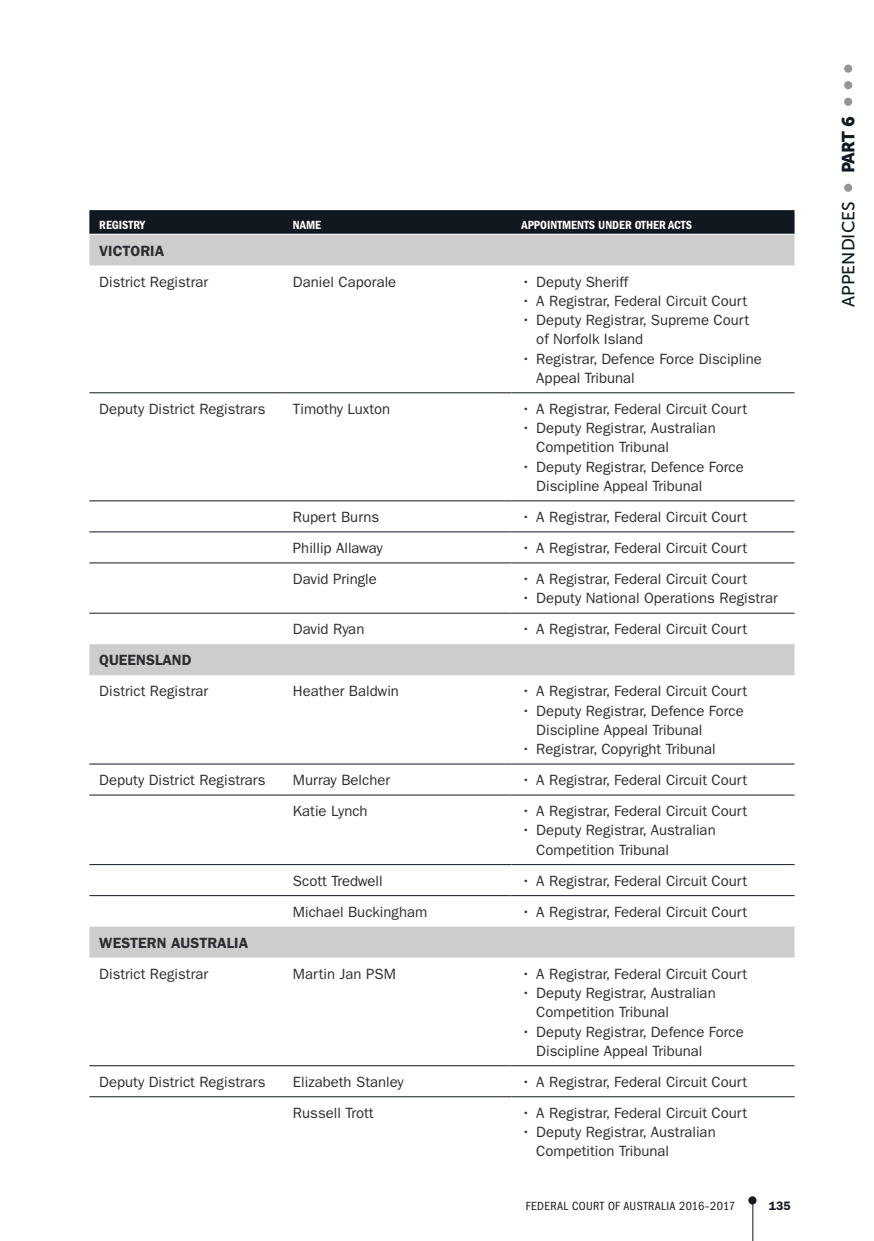
<style>
.page{position:relative;width:874px;height:1241px;background:#fff}
.page>*{position:absolute;margin:0;border:0;box-sizing:border-box;transform-origin:0 0}
.t1{font:17.5px "Museo Sans 500";color:#111820}
.t2{font:17.5px "Museo Sans 900";color:#111820}
.Fin_Body{font:14.88px/19.2px "Franklin Gothic LT";color:#2b2e32}
.Fin_Body-2{font:600 14.88px "Franklin Gothic LT";color:#2b2e32}
.t3{font:600 condensed 12.25px "Franklin Gothic LT";color:#fff}
.t4{font:condensed 12.25px "Franklin Gothic LT";letter-spacing:.03em;color:#111820}
.t5{font:600 12.25px "Franklin Gothic LT";color:#111820}
</style>
<div class="page">
<svg style="left:89px;top:210px;width:705px;height:24px;background:#151c23"></svg>
<svg style="left:89px;top:235px;width:705px;height:722px"></svg>
<hr style="left:89px;top:392px;width:194px;height:1px;background:#111820">
<hr style="left:283px;top:392px;width:228px;height:1px;background:#111820">
<hr style="left:511px;top:392px;width:283px;height:1px;background:#111820">
<hr style="left:89px;top:500px;width:194px;height:1px;background:#111820">
<hr style="left:283px;top:500px;width:228px;height:1px;background:#111820">
<hr style="left:511px;top:500px;width:283px;height:1px;background:#111820">
<hr style="left:89px;top:531px;width:194px;height:1px;background:#111820">
<hr style="left:283px;top:531px;width:228px;height:1px;background:#111820">
<hr style="left:511px;top:531px;width:283px;height:1px;background:#111820">
<hr style="left:89px;top:562px;width:194px;height:1px;background:#111820">
<hr style="left:283px;top:562px;width:228px;height:1px;background:#111820">
<hr style="left:511px;top:562px;width:283px;height:1px;background:#111820">
<hr style="left:89px;top:612px;width:194px;height:1px;background:#111820">
<hr style="left:283px;top:612px;width:228px;height:1px;background:#111820">
<hr style="left:511px;top:612px;width:283px;height:1px;background:#111820">
<hr style="left:89px;top:763px;width:194px;height:1px;background:#111820">
<hr style="left:283px;top:763px;width:228px;height:1px;background:#111820">
<hr style="left:511px;top:763px;width:283px;height:1px;background:#111820">
<hr style="left:89px;top:794px;width:194px;height:1px;background:#111820">
<hr style="left:283px;top:794px;width:228px;height:1px;background:#111820">
<hr style="left:511px;top:794px;width:283px;height:1px;background:#111820">
<hr style="left:89px;top:864px;width:194px;height:1px;background:#111820">
<hr style="left:283px;top:864px;width:228px;height:1px;background:#111820">
<hr style="left:511px;top:864px;width:283px;height:1px;background:#111820">
<hr style="left:89px;top:895px;width:194px;height:1px;background:#111820">
<hr style="left:283px;top:895px;width:228px;height:1px;background:#111820">
<hr style="left:511px;top:895px;width:283px;height:1px;background:#111820">
<hr style="left:89px;top:1065px;width:194px;height:1px;background:#111820">
<hr style="left:283px;top:1065px;width:228px;height:1px;background:#111820">
<hr style="left:511px;top:1065px;width:283px;height:1px;background:#111820">
<hr style="left:89px;top:1096px;width:194px;height:1px;background:#111820">
<hr style="left:283px;top:1096px;width:228px;height:1px;background:#111820">
<hr style="left:511px;top:1096px;width:283px;height:1px;background:#111820">
<svg style="left:843px;top:98px;width:8px;height:8px"></svg>
<svg style="left:843px;top:81px;width:8px;height:8px"></svg>
<svg style="left:843px;top:64px;width:8px;height:9px"></svg>
<svg style="left:843px;top:184px;width:8px;height:8px"></svg>
<hr style="left:752px;top:1197px;width:1px;height:43px;background:#111820">
<div style="left:748px;top:1196px;width:8px;height:8px;background:#111820;border-radius:50%"></div>
<p class="t3" style="left:99px;top:218px;width:47px">REGISTRY</p>
<p class="t3" style="left:293px;top:218px;width:30px">NAME</p>
<p class="t3" style="left:521px;top:218px;width:172px">APPOINTMENTS UNDER OTHER ACTS</p>
<p class="Fin_Body-2" style="left:99px;top:241px;width:66px">VICTORIA</p>
<p class="Fin_Body" style="left:99px;top:272px;width:110px">District Registrar</p>
<p class="Fin_Body" style="left:293px;top:272px;width:105px">Daniel Caporale</p>
<p class="Fin_Body" style="left:521px;top:272px;width:108px">• Deputy Sheriff</p>
<p class="Fin_Body" style="left:521px;top:291px;width:227px">• A Registrar, Federal Circuit Court</p>
<p class="Fin_Body" style="left:536px;top:310px;width:214px;text-indent:-15px">• Deputy Registrar, Supreme Court of Norfolk Island</p>
<p class="Fin_Body" style="left:536px;top:349px;width:227px;text-indent:-15px">• Registrar, Defence Force Discipline<br>Appeal Tribunal</p>
<p class="Fin_Body" style="left:99px;top:399px;width:168px">Deputy District Registrars</p>
<p class="Fin_Body" style="left:293px;top:399px;width:99px">Timothy Luxton</p>
<p class="Fin_Body" style="left:521px;top:399px;width:227px">• A Registrar, Federal Circuit Court</p>
<p class="Fin_Body" style="left:536px;top:418px;width:181px;text-indent:-15px">• Deputy Registrar, Australian<br>Competition Tribunal</p>
<p class="Fin_Body" style="left:536px;top:457px;width:209px;text-indent:-15px">• Deputy Registrar, Defence Force<br>Discipline Appeal Tribunal</p>
<p class="Fin_Body" style="left:293px;top:507px;width:88px">Rupert Burns</p>
<p class="Fin_Body" style="left:521px;top:507px;width:227px">• A Registrar, Federal Circuit Court</p>
<p class="Fin_Body" style="left:293px;top:538px;width:91px">Phillip Allaway</p>
<p class="Fin_Body" style="left:521px;top:538px;width:227px">• A Registrar, Federal Circuit Court</p>
<p class="Fin_Body" style="left:293px;top:569px;width:85px">David Pringle</p>
<p class="Fin_Body" style="left:521px;top:569px;width:227px">• A Registrar, Federal Circuit Court</p>
<p class="Fin_Body" style="left:521px;top:588px;width:258px">• Deputy National Operations Registrar</p>
<p class="Fin_Body" style="left:293px;top:619px;width:73px">David Ryan</p>
<p class="Fin_Body" style="left:521px;top:619px;width:227px">• A Registrar, Federal Circuit Court</p>
<p class="Fin_Body-2" style="left:99px;top:651px;width:94px">QUEENSLAND</p>
<p class="Fin_Body" style="left:99px;top:681px;width:110px">District Registrar</p>
<p class="Fin_Body" style="left:293px;top:681px;width:107px">Heather Baldwin</p>
<p class="Fin_Body" style="left:521px;top:681px;width:227px">• A Registrar, Federal Circuit Court</p>
<p class="Fin_Body" style="left:536px;top:701px;width:209px;text-indent:-15px">• Deputy Registrar, Defence Force<br>Discipline Appeal Tribunal</p>
<p class="Fin_Body" style="left:521px;top:739px;width:196px">• Registrar, Copyright Tribunal</p>
<p class="Fin_Body" style="left:99px;top:770px;width:168px">Deputy District Registrars</p>
<p class="Fin_Body" style="left:293px;top:770px;width:99px">Murray Belcher</p>
<p class="Fin_Body" style="left:521px;top:770px;width:227px">• A Registrar, Federal Circuit Court</p>
<p class="Fin_Body" style="left:293px;top:801px;width:76px">Katie Lynch</p>
<p class="Fin_Body" style="left:521px;top:801px;width:227px">• A Registrar, Federal Circuit Court</p>
<p class="Fin_Body" style="left:536px;top:820px;width:181px;text-indent:-15px">• Deputy Registrar, Australian<br>Competition Tribunal</p>
<p class="Fin_Body" style="left:293px;top:871px;width:91px">Scott Tredwell</p>
<p class="Fin_Body" style="left:521px;top:871px;width:227px">• A Registrar, Federal Circuit Court</p>
<p class="Fin_Body" style="left:293px;top:902px;width:136px">Michael Buckingham</p>
<p class="Fin_Body" style="left:521px;top:902px;width:227px">• A Registrar, Federal Circuit Court</p>
<p class="Fin_Body-2" style="left:99px;top:933px;width:150px">WESTERN AUSTRALIA</p>
<p class="Fin_Body" style="left:99px;top:964px;width:110px">District Registrar</p>
<p class="Fin_Body" style="left:293px;top:964px;width:104px">Martin Jan PSM</p>
<p class="Fin_Body" style="left:521px;top:964px;width:227px">• A Registrar, Federal Circuit Court</p>
<p class="Fin_Body" style="left:536px;top:983px;width:181px;text-indent:-15px">• Deputy Registrar, Australian<br>Competition Tribunal</p>
<p class="Fin_Body" style="left:536px;top:1021px;width:209px;text-indent:-15px">• Deputy Registrar, Defence Force<br>Discipline Appeal Tribunal</p>
<p class="Fin_Body" style="left:99px;top:1072px;width:168px">Deputy District Registrars</p>
<p class="Fin_Body" style="left:293px;top:1072px;width:112px">Elizabeth Stanley</p>
<p class="Fin_Body" style="left:521px;top:1072px;width:227px">• A Registrar, Federal Circuit Court</p>
<p class="Fin_Body" style="left:293px;top:1103px;width:82px">Russell Trott</p>
<p class="Fin_Body" style="left:521px;top:1103px;width:227px">• A Registrar, Federal Circuit Court</p>
<p class="Fin_Body" style="left:536px;top:1122px;width:181px;text-indent:-15px">• Deputy Registrar, Australian<br>Competition Tribunal</p>
<p class="t4" style="left:525px;top:1198px;width:210px">FEDERAL COURT OF AUSTRALIA 2016–2017</p>
<p class="t5" style="left:768px;top:1198px;width:24px">135</p>
<p class="t2" style="left:837px;top:173px;width:58px;rotate:-90deg">PART 6</p>
<p class="t1" style="left:838px;top:307px;width:107px;rotate:-90deg">APPENDICES</p>
</div>
